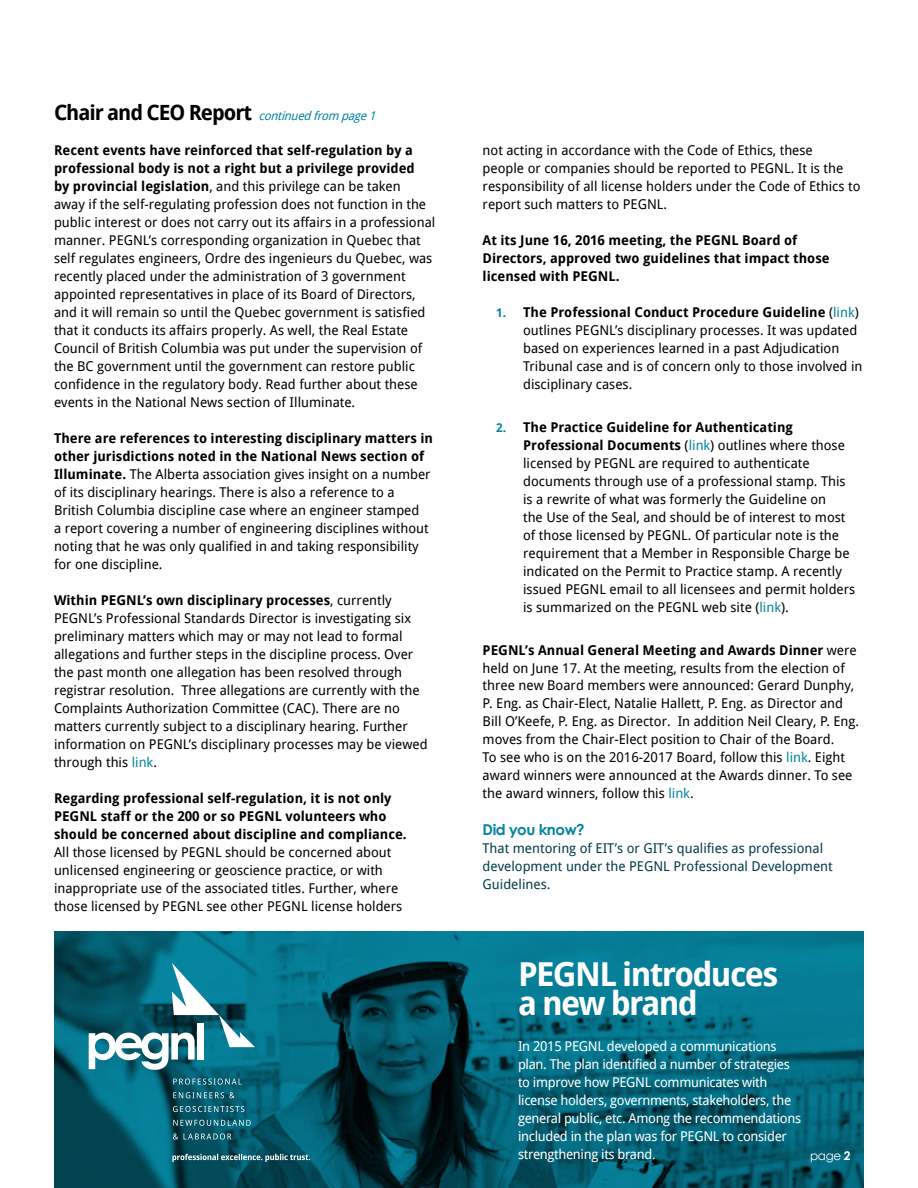
<style>
.page{position:relative;width:918px;height:1188px;background:#fff}
.page>*{position:absolute;margin:0;border:0;box-sizing:border-box;transform-origin:0 0}
.t1{font:700 33px/28.5px "Droid Sans";letter-spacing:-.05em;color:#fff}
.t2{font:700 15px "Century Gothic";letter-spacing:-.03em;color:#0385a1}
.t3{font:13.5px/18px "Droid Sans";color:#000}
.t4{font:13.5px/18px "Droid Sans";letter-spacing:-.025em;color:#fff}
.t5{font:700 13.5px/18px "Droid Sans";color:#000}
.t6{font:13.5px/18px "Droid Sans";color:#033d4a}
.t7{font:italic 12px "Droid Sans";color:#0385a1}
.t8{font:12px "Century Gothic";color:#fff}
.s1{font-weight:700;font-style:normal;font-size:21px;color:#000}
.s2{font-weight:700}
.s3{color:#0385a1}
.s4{font-weight:700;font-size:12px;color:#0385a1}
</style>
<div class="page">
<img style="left:54px;top:932px;width:810px;height:256px">
<svg style="left:173px;top:1079px;width:71px;height:33px;background:#246d7d"></svg>
<svg style="left:172px;top:1120px;width:138px;height:42px;background:#1b6372"></svg>
<svg style="left:89px;top:963px;width:166px;height:107px"></svg>
<div style="left:197px;top:1023px;width:7px;height:37px;background:#fff"></div>
<p class="t7" style="left:54px;top:109px;width:327px"><span class="s1">Chair and CEO Report</span> continuedfrom page1</p>
<p class="t3" style="left:54px;top:141px;width:383px"><span class="s2">Recent events have reinforced that self-regulation by a professional body is not a right but a privilege provided<br>by provincial legislation</span>, and this privilege can be taken<br>away if the self-regulating profession does not function in the public interest or does not carry out its affairs in a professional manner. PEGNL’s corresponding organization in Quebec that self regulates engineers, Ordre des ingenieurs du Quebec, was recently placed under the administration of 3 government appointed representatives in place of its Board of Directors, and it will remain so until the Quebec government is satisfied that it conducts its affairs properly. As well, the Real Estate Council of British Columbia was put under the supervision of the BC government until the government can restore public confidence in the regulatory body. Read further about these events in the National News section of Illuminate.</p>
<p class="t3" style="left:54px;top:429px;width:380px"><span class="s2">There are references to interesting disciplinary matters in other jurisdictions noted in the National News section of Illuminate.</span> The Alberta association gives insight on a number of its disciplinary hearings. There is also a reference to a British Columbia discipline case where an engineer stamped<br>a report covering a number of engineering disciplines without noting that he was only qualified in and taking responsibility for one discipline.</p>
<p class="t3" style="left:54px;top:591px;width:375px"><span class="s2">Within PEGNL’s own disciplinary processes</span>, currently PEGNL’s Professional Standards Director is investigating six preliminary matters which may or may not lead to formal allegations and further steps in the discipline process. Over the past month one allegation has been resolved through registrar resolution. Three allegations are currently with the Complaints Authorization Committee (CAC). There are no matters currently subject to a disciplinary hearing. Further information on PEGNL’s disciplinary processes may be viewed through this <span class="s3">link</span>.</p>
<p class="t5" style="left:54px;top:789px;width:354px">Regarding professional self-regulation, it is not only<br>PEGNL staff or the 200 or so PEGNL volunteers who should be concerned about discipline and compliance.</p>
<p class="t3" style="left:54px;top:843px;width:350px">All those licensed by PEGNL should be concerned about unlicensed engineering or geoscience practice, or with inappropriate use of the associated titles. Further, where those licensed by PEGNL see other PEGNL license holders</p>
<p class="t3" style="left:483px;top:141px;width:379px">not acting in accordance with the Code of Ethics, these<br>people or companies should be reported to PEGNL. It is the responsibility of all license holders under the Code of Ethics to report such matters to PEGNL.</p>
<p class="t5" style="left:483px;top:231px;width:349px">At its June 16, 2016 meeting, the PEGNL Board of<br>Directors, approved two guidelines that impact those licensed with PEGNL.</p>
<p class="t3" style="left:523px;top:303px;width:341px;text-indent:-27px"><span class="s4">1.</span> <span class="s2">The Professional Conduct Procedure Guideline</span> (<span class="s3">link</span>) outlines PEGNL’s disciplinary processes. It was updated based on experiences learned in a past Adjudication Tribunal case and is of concern only to those involved in disciplinary cases.</p>
<p class="t3" style="left:523px;top:418px;width:334px;text-indent:-27px"><span class="s4">2.</span> <span class="s2">The Practice Guideline for Authenticating Professional Documents</span> (<span class="s3">link</span>) outlines where those licensed by PEGNL are required to authenticate documents through use of a professional stamp. This is a rewrite of what was formerly the Guideline on<br>the Use of the Seal, and should be of interest to most of those licensed by PEGNL. Of particular note is the requirement that a Member in Responsible Charge be indicated on the Permit to Practice stamp. A recently issued PEGNL email to all licensees and permit holders is summarized on the PEGNL web site (<span class="s3">link</span>).</p>
<p class="t3" style="left:483px;top:641px;width:378px"><span class="s2">PEGNL’s Annual General Meeting and Awards Dinner</span> were held on June 17. At the meeting, results from the election of three new Board members were announced: Gerard Dunphy, P. Eng. as Chair-Elect, Natalie Hallett, P. Eng. as Director and Bill O’Keefe, P. Eng. as Director. In addition Neil Cleary, P. Eng. moves from the Chair-Elect position to Chair of the Board.<br>To see who is on the 2016-2017 Board, follow this <span class="s3">link</span>. Eight award winners were announced at the Awards dinner. To see the award winners, follow this <span class="s3">link</span>.</p>
<p class="t2" style="left:483px;top:818px;width:103px">Did you know?</p>
<p class="t6" style="left:483px;top:839px;width:352px">That mentoring of EIT’s or GIT’s qualifies as professional development under the PEGNL Professional Development<br>Guidelines.</p>
<h1 class="t1" style="left:518px;top:960px;width:262px">PEGNL introduces a new brand</h1>
<p class="t4" style="left:518px;top:1037px;width:285px">In 2015 PEGNL developed a communications plan. The plan identified a number of strategies to improve how PEGNL communicates with license holders, governments, stakeholders, the general public, etc. Among the recommendations included in the plan was for PEGNL to consider strengthening its brand.</p>
<p class="t8" style="left:810px;top:1147px;width:42px">page <span class="s2">2</span></p>
</div>
